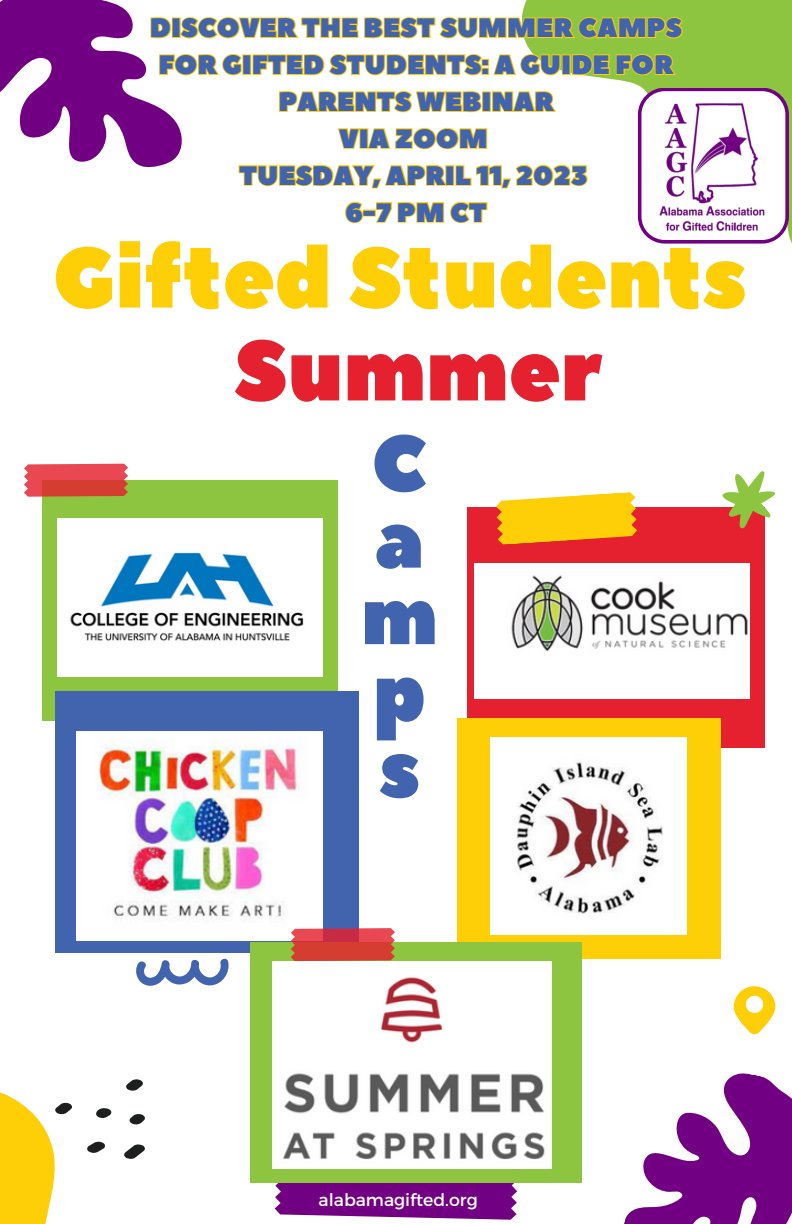
<style>
.page{position:relative;width:792px;height:1224px;background:#fff}
.page>*{position:absolute;margin:0;border:0;box-sizing:border-box;transform-origin:0 0}
.t1{font:85.2px "Peace Sans";color:#fece07}
.t2{font:85.2px "Peace Sans";color:#e5212f}
.t3{font:79.2px/76.4px "Peace Sans";color:#4263ae}
.t4{font:26.6px/37px "Peace Sans";color:#4263ae;text-align:center}
.t5{font:17.4px "Montserrat";color:#fff}
</style>
<div class="page">
<svg style="left:660px;top:0;width:132px;height:244px"></svg>
<svg style="left:275px;top:1183px;width:242px;height:37px;background:#80198e"></svg>
<svg style="left:624px;top:1073px;width:168px;height:151px"></svg>
<svg style="left:136px;top:959px;width:93px;height:27px"></svg>
<svg style="left:0;top:1079px;width:145px;height:145px"></svg>
<div style="left:42px;top:480px;width:296px;height:241px;background:#8ec540"></div>
<div style="left:55px;top:691px;width:304px;height:261px;background:#4263ae"></div>
<svg style="left:24px;top:464px;width:104px;height:33px;background:#df4c4a"></svg>
<div style="left:468px;top:507px;width:297px;height:240px;background:#e5212f"></div>
<svg style="left:723px;top:471px;width:52px;height:57px"></svg>
<div style="left:457px;top:718px;width:264px;height:241px;background:#fece07"></div>
<svg style="left:496px;top:492px;width:141px;height:53px"></svg>
<div style="left:251px;top:942px;width:331px;height:241px;background:#8ec540"></div>
<svg style="left:734px;top:986px;width:41px;height:48px"></svg>
<img style="left:57px;top:519px;width:266px;height:157px">
<img style="left:475px;top:564px;width:274px;height:135px">
<img style="left:490px;top:738px;width:197px;height:196px">
<img style="left:76px;top:732px;width:246px;height:208px">
<svg style="left:291px;top:928px;width:104px;height:33px;background:#d54541"></svg>
<img style="left:272px;top:962px;width:279px;height:207px">
<svg style="left:0;top:0;width:789px;height:243px"></svg>
<p class="t4" style="left:150px;top:10px;width:534px">DISCOVER THE BEST SUMMER CAMPS<br>FOR GIFTED STUDENTS: A GUIDE FOR<br>PARENTS WEBINAR<br>VIA ZOOM<br>TUESDAY, APRIL 11, 2023<br>6-7 PM CT</p>
<h1 class="t1" style="left:52px;top:222px;width:695px">Gifted Students</h1>
<h1 class="t2" style="left:234px;top:314px;width:369px">Summer</h1>
<h2 class="t3" style="left:361px;top:428px;width:78px">C a m p s</h2>
<p class="t5" style="left:319px;top:1189px;width:161px">alabamagifted.org</p>
</div>
